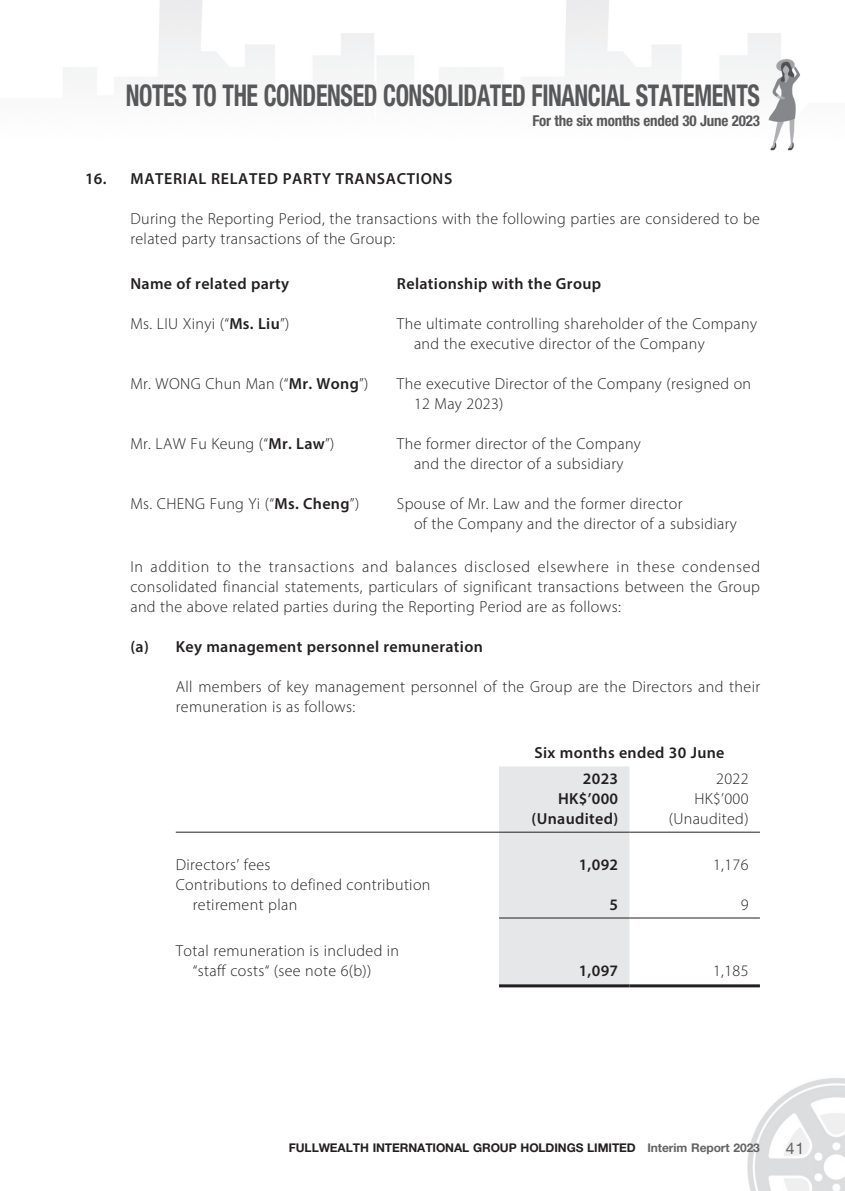
<style>
.page{position:relative;width:845px;height:1191px;background:#fff}
.page>*{position:absolute;margin:0;border:0;box-sizing:border-box;transform-origin:0 0}
.t1{font:700 condensed 30px "Helvetica Neue LT Std";letter-spacing:-.015em;color:#57585a;scale:.8 1}
.t2{font:300 16px/20px "Myriad Pro";letter-spacing:.02em;color:#231f20}
.t3{font:600 16px/25.6px "Myriad Pro";letter-spacing:.02em;color:#231f20}
.t4{font:600 16px "Myriad Pro";letter-spacing:.04em;color:#231f20}
.t5{font:16px "Helvetica Neue LT Std";color:#636366}
.t6{font:700 condensed 15px "Helvetica Neue LT Std";letter-spacing:-.015em;color:#57585a}
.t7{font:700 12px "Helvetica Neue LT Std";letter-spacing:-.01em;color:#231f20}
.s1{font-weight:600}
.s2{color:#636366}
</style>
<div class="page">
<img style="left:63px;top:0;width:782px;height:1191px">
<div style="left:499px;top:766px;width:130px;height:218px;background:#e6e7e9"></div>
<hr style="left:176px;top:832px;width:323px;height:1px;background:#231f20">
<hr style="left:499px;top:832px;width:130px;height:1px;background:#231f20">
<hr style="left:629px;top:832px;width:131px;height:1px;background:#231f20">
<hr style="left:499px;top:917px;width:130px;height:1px;background:#231f20">
<hr style="left:629px;top:917px;width:131px;height:1px;background:#231f20">
<hr style="left:499px;top:984px;width:130px;height:3px;background:#231f20">
<hr style="left:629px;top:984px;width:131px;height:3px;background:#231f20">
<h1 class="t1" style="left:126px;top:77px;width:794px">NOTES TO THE CONDENSED CONSOLIDATED FINANCIAL STATEMENTS</h1>
<p class="t6" style="left:532px;top:111px;width:229px">For the six months ended 30 June 2023</p>
<p class="t4" style="left:85px;top:168px;width:369px">16. MATERIAL RELATED PARTY TRANSACTIONS</p>
<p class="t2" style="left:130px;top:208px;width:631px">During the Reporting Period, the transactions with the following parties are considered to be related party transactions of the Group:</p>
<p class="t3" style="left:130px;top:271px;width:160px">Name of related party</p>
<p class="t3" style="left:397px;top:271px;width:206px">Relationship with the Group</p>
<p class="t2" style="left:130px;top:314px;width:160px">Ms. LIU Xinyi (“<span class="s1">Ms. Liu</span>”)</p>
<p class="t2" style="left:414px;top:314px;width:344px;text-indent:-17px">The ultimate controlling shareholder of the Company and the executive director of the Company</p>
<p class="t2" style="left:130px;top:374px;width:239px">Mr. WONG Chun Man (“<span class="s1">Mr. Wong</span>”)</p>
<p class="t2" style="left:414px;top:374px;width:339px;text-indent:-17px">The executive Director of the Company (resigned on<br>12 May 2023)</p>
<p class="t2" style="left:130px;top:434px;width:205px">Mr. LAW Fu Keung (“<span class="s1">Mr. Law</span>”)</p>
<p class="t2" style="left:397px;top:434px;width:245px;text-align:center">The former director of the Company and the director of a subsidiary</p>
<p class="t2" style="left:130px;top:494px;width:230px">Ms. CHENG Fung Yi (“<span class="s1">Ms. Cheng</span>”)</p>
<p class="t2" style="left:414px;top:494px;width:324px;text-indent:-17px">Spouse of Mr. Law and the former director<br>of the Company and the director of a subsidiary</p>
<p class="t2" style="left:130px;top:557px;width:631px;text-align:justify">In addition to the transactions and balances disclosed elsewhere in these condensed consolidated financial statements, particulars of significant transactions between the Group and the above related parties during the Reporting Period are as follows:</p>
<p class="t3" style="left:130px;top:634px;width:354px">(a) Key management personnel remuneration</p>
<p class="t2" style="left:176px;top:677px;width:586px">All members of key management personnel of the Group are the Directors and their remuneration is as follows:</p>
<p class="t3" style="left:583px;top:739px;width:143px;text-indent:-48px">Six months ended 30 June<br>2023</p>
<p class="t2" style="left:716px;top:768px;width:34px">2022</p>
<p class="t3" style="left:558px;top:785px;width:62px">HK$’000</p>
<p class="t2" style="left:694px;top:788px;width:56px">HK$’000</p>
<p class="t3" style="left:531px;top:805px;width:88px">(Unaudited)</p>
<p class="t2" style="left:669px;top:808px;width:81px">(Unaudited)</p>
<p class="t2" style="left:176px;top:854px;width:96px">Directors’ fees</p>
<p class="t3" style="left:579px;top:851px;width:41px">1,092</p>
<p class="t2" style="left:713px;top:854px;width:37px">1,176</p>
<p class="t2" style="left:193px;top:874px;width:239px;text-indent:-17px">Contributions to defined contribution retirement plan</p>
<p class="t3" style="left:609px;top:891px;width:10px">5</p>
<p class="t2" style="left:741px;top:894px;width:9px">9</p>
<p class="t2" style="left:193px;top:940px;width:208px;text-indent:-17px">Total remuneration is included in “staff costs“ (see note 6(b))</p>
<p class="t3" style="left:579px;top:957px;width:41px">1,097</p>
<p class="t2" style="left:713px;top:960px;width:37px">1,185</p>
<p class="t7" style="left:289px;top:1140px;width:473px">FULLWEALTH INTERNATIONAL GROUP HOLDINGS LIMITED <span class="s2">Interim Report 2023</span></p>
<p class="t5" style="left:786px;top:1138px;width:20px">41</p>
</div>
